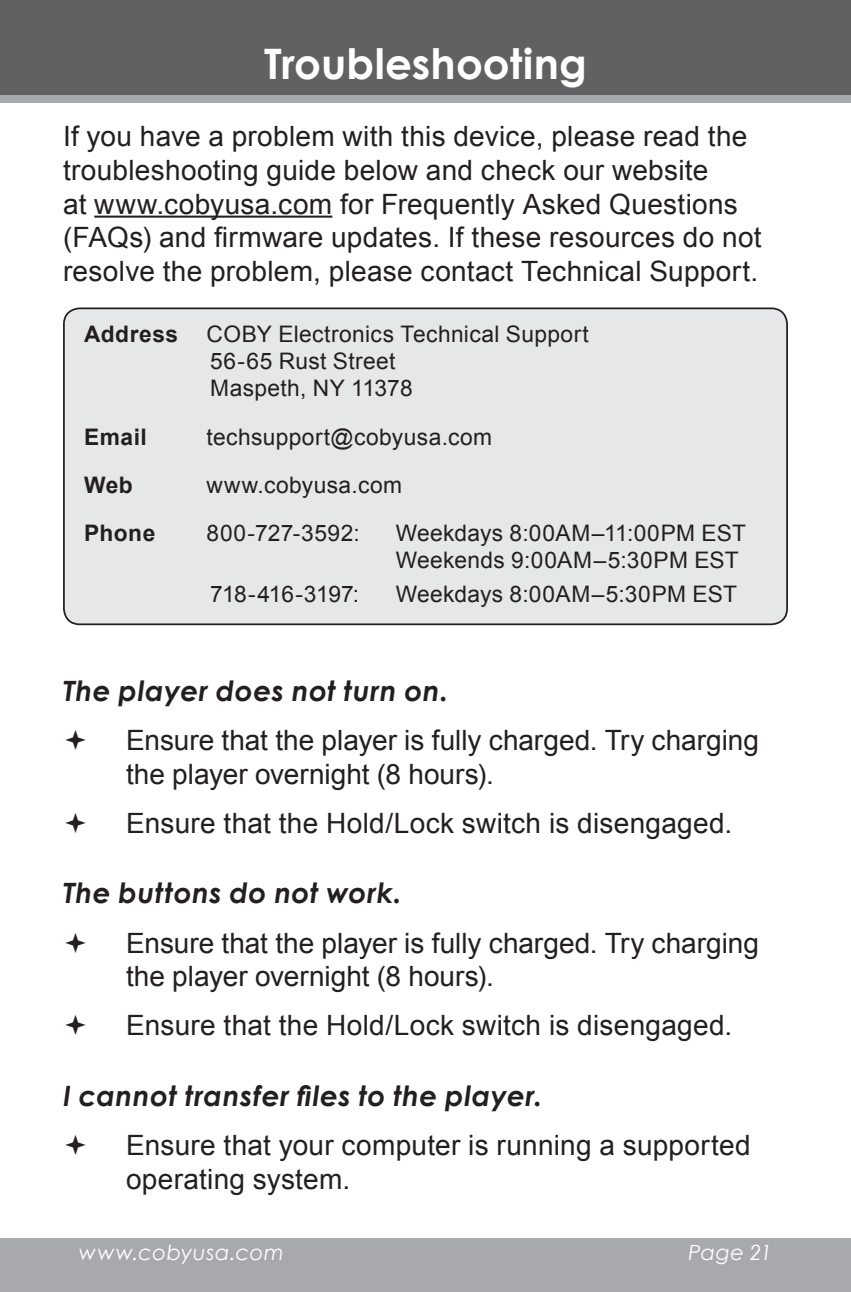
<style>
.page{position:relative;width:851px;height:1292px;background:#fff}
.page>*{position:absolute;margin:0;border:0;box-sizing:border-box;transform-origin:0 0}
.t1{font:700 42px "Century Gothic";letter-spacing:.005em;color:#fff}
.t2{font:28px/33.6px "Arial";letter-spacing:.01em;color:#231f20}
.t3{font:italic 700 28px "Century Gothic";letter-spacing:.02em;color:#231f20}
.t4{font:22.75px/27.3px "Arial";letter-spacing:.015em;color:#231f20}
.t5{font:700 22.75px "Arial";letter-spacing:.025em;color:#231f20}
.t6{font:22.75px "Arial";letter-spacing:-.015em;color:#231f20}
.t7{font:italic 21px "Century Gothic";letter-spacing:.025em;color:#fff}
.s1{font-weight:700}
</style>
<div class="page">
<div style="left:0;top:1237px;width:850px;height:55px;background:#a8a9ad"></div>
<div style="left:0;top:94px;width:850px;height:9px;background:#a8a9ad"></div>
<div style="left:0;top:0;width:850px;height:94px;background:#5f6162"></div>
<hr style="left:94px;top:216px;width:238px;height:2px;background:#231f20">
<div style="left:64px;top:308px;width:723px;height:316px;background:#e6e7e9;border-radius:16px"></div>
<div style="left:63px;top:307px;width:725px;height:318px;border:2px solid #231f20;border-radius:16px"></div>
<h1 class="t1" style="left:264px;top:32px;width:324px">Troubleshooting</h1>
<p class="t2" style="left:63px;top:120px;width:700px">If you have a problem with this device, please read the troubleshooting guide below and check our website<br>at www.cobyusa.com for Frequently Asked Questions (FAQs) and firmware updates. If these resources do not resolve the problem, please contact Technical Support.</p>
<p class="t4" style="left:210px;top:320px;width:380px;text-indent:-126px"><span class="s1">Address</span> COBY Electronics Technical Support<br>56-65 Rust Street<br>Maspeth, NY 11378</p>
<p class="t5" style="left:84px;top:421px;width:64px">Email</p>
<p class="t4" style="left:206px;top:423px;width:287px">techsupport@cobyusa.com</p>
<p class="t5" style="left:84px;top:470px;width:50px">Web</p>
<p class="t4" style="left:206px;top:471px;width:197px">www.cobyusa.com</p>
<p class="t5" style="left:84px;top:518px;width:73px">Phone</p>
<p class="t4" style="left:207px;top:520px;width:155px">800-727-3592:</p>
<p class="t4" style="left:396px;top:520px;width:352px">Weekdays 8:00AM–11:00PM EST<br>Weekends 9:00AM–5:30PM EST</p>
<p class="t6" style="left:210px;top:579px;width:151px">718-416-3197:</p>
<p class="t4" style="left:396px;top:580px;width:343px">Weekdays 8:00AM–5:30PM EST</p>
<p class="t3" style="left:63px;top:669px;width:386px">The player does not turn on.</p>
<p class="t2" style="left:126px;top:723px;width:634px">Ensure that the player is fully charged. Try charging the player overnight (8 hours).</p>
<p class="t2" style="left:126px;top:806px;width:607px">Ensure that the Hold/Lock switch is disengaged.</p>
<p class="t3" style="left:63px;top:871px;width:340px">The buttons do not work.</p>
<p class="t2" style="left:126px;top:926px;width:634px">Ensure that the player is fully charged. Try charging the player overnight (8 hours).</p>
<p class="t2" style="left:126px;top:1009px;width:607px">Ensure that the Hold/Lock switch is disengaged.</p>
<p class="t3" style="left:63px;top:1074px;width:480px">I cannot transfer files to the player.</p>
<p class="t2" style="left:126px;top:1128px;width:626px">Ensure that your computer is running a supported operating system.</p>
<p class="t7" style="left:79px;top:1238px;width:207px">www.cobyusa.com</p>
<p class="t7" style="left:688px;top:1238px;width:85px">Page 21</p>
</div>
